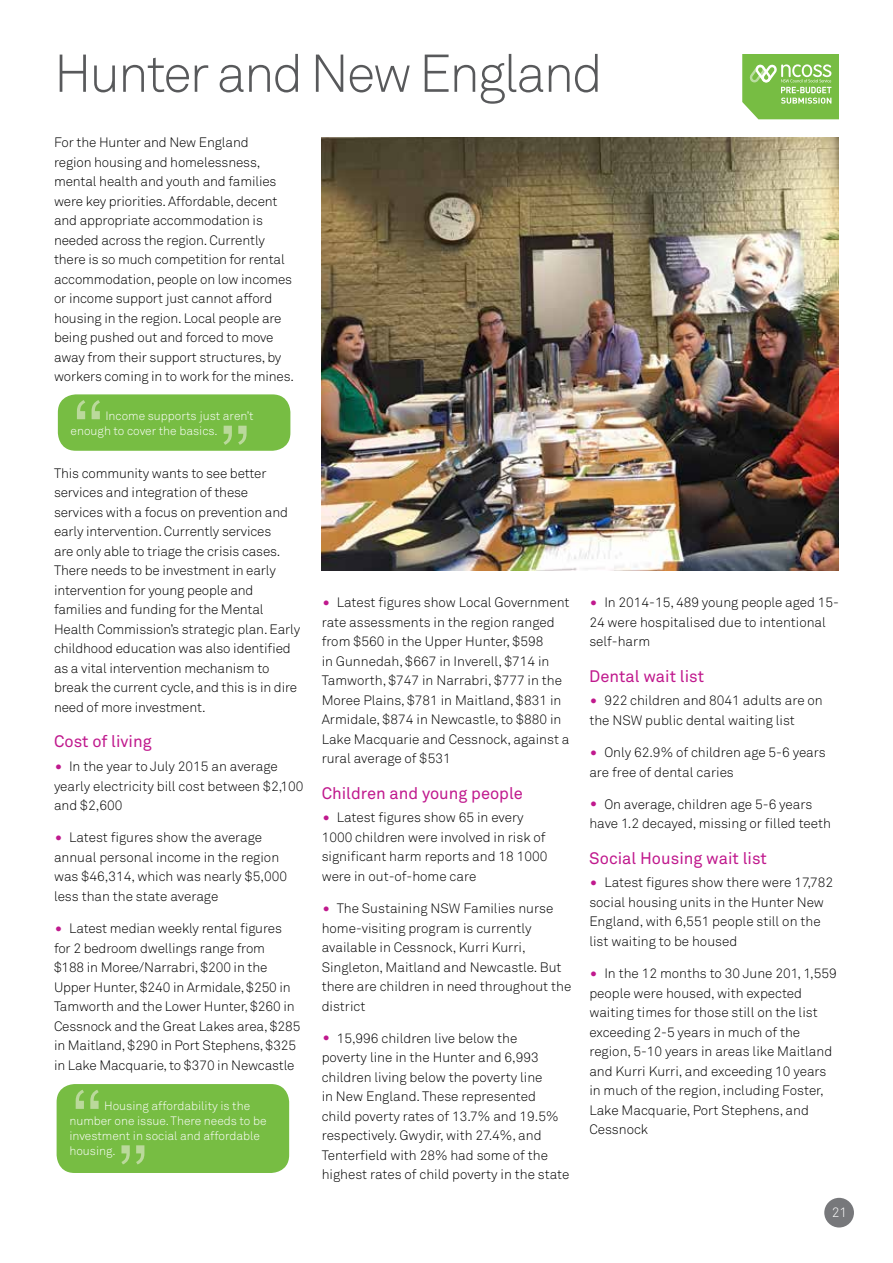
<style>
.page{position:relative;width:893px;height:1263px;background:#fff}
.page>*{position:absolute;margin:0;border:0;box-sizing:border-box;transform-origin:0 0}
.t1{font:300 90px "Akkurat";color:#bad99b}
.t2{font:300 52.5px "Akkurat";letter-spacing:-.04em;color:#58595b}
.t3{font:16.5px "Akkurat";color:#c0198d}
.t4{font:300 13.5px/19.5px "Akkurat";letter-spacing:-.005em;color:#000}
.t5{font:300 13.5px "Akkurat";color:#fff}
.t6{font:300 12px/15px "Akkurat";color:#fff}
.s1{font-size:21px;color:#c0198d}
</style>
<div class="page">
<div style="left:824px;top:1198px;width:30px;height:29px;background:#77787b;border-radius:50%"></div>
<svg style="left:742px;top:54px;width:97px;height:65px;background:#8bc65f"></svg>
<img style="left:322px;top:137px;width:517px;height:433px">
<div style="left:58px;top:394px;width:232px;height:57px;background:#77bd43;border-radius:18px"></div>
<div style="left:57px;top:1084px;width:232px;height:89px;background:#77bd43;border-radius:18px"></div>
<h2 class="t2" style="left:54px;top:42px;width:550px">Hunter and New England</h2>
<p class="t4" style="left:54px;top:133px;width:241px">For the Hunter and New England<br>region housing and homelessness, mental health and youth and families were key priorities. Affordable, decent and appropriate accommodation is needed across the region. Currently there is so much competition for rental accommodation, people on low incomes or income support just cannot afford housing in the region. Local people are being pushed out and forced to move away from their support structures, by workers coming in to work for the mines.</p>
<h1 class="t1" style="left:71px;top:381px;width:36px">“</h1>
<p class="t6" style="left:71px;top:409px;width:185px;text-indent:35px">Income supports just aren’t enough to cover the basics.</p>
<h1 class="t1" style="left:218px;top:405px;width:35px">”</h1>
<p class="t4" style="left:54px;top:464px;width:248px">This community wants to see better services and integration of these services with a focus on prevention and early intervention. Currently services<br>are only able to triage the crisis cases.<br>There needs to be investment in early intervention for young people and families and funding for the Mental Health Commission’s strategic plan. Early childhood education was also identified as a vital intervention mechanism to break the current cycle, and this is in dire need of more investment.</p>
<p class="t3" style="left:54px;top:732px;width:99px">Cost of living</p>
<p class="t4" style="left:54px;top:757px;width:251px"><span class="s1">•</span> In the year to July 2015 an average yearly electricity bill cost between $2,100 and $2,600</p>
<p class="t4" style="left:54px;top:828px;width:235px"><span class="s1">•</span> Latest figures show the average annual personal income in the region was $46,314, which was nearly $5,000 less than the state average</p>
<p class="t4" style="left:54px;top:919px;width:248px"><span class="s1">•</span> Latest median weekly rental figures for 2 bedroom dwellings range from<br>$188 in Moree/Narrabri, $200 in the Upper Hunter, $240 in Armidale, $250 in Tamworth and the Lower Hunter, $260 in Cessnock and the Great Lakes area, $285 in Maitland, $290 in Port Stephens, $325 in Lake Macquarie, to $370 in Newcastle</p>
<h1 class="t1" style="left:69px;top:1070px;width:36px">“</h1>
<p class="t6" style="left:69px;top:1099px;width:199px;text-indent:35px">Housing affordability is the number one issue. There needs to be investment in social and affordable housing.</p>
<h1 class="t1" style="left:116px;top:1124px;width:35px">”</h1>
<p class="t4" style="left:322px;top:593px;width:249px"><span class="s1">•</span> Latest figures show Local Government rate assessments in the region ranged from $560 in the Upper Hunter, $598<br>in Gunnedah, $667 in Inverell, $714 in Tamworth, $747 in Narrabri, $777 in the Moree Plains, $781 in Maitland, $831 in Armidale, $874 in Newcastle, to $880 in Lake Macquarie and Cessnock, against a rural average of $531</p>
<p class="t3" style="left:322px;top:783px;width:203px">Children and young people</p>
<p class="t4" style="left:322px;top:808px;width:227px"><span class="s1">•</span> Latest figures show 65 in every<br>1000 children were involved in risk of significant harm reports and 18 1000 were in out-of-home care</p>
<p class="t4" style="left:322px;top:899px;width:251px"><span class="s1">•</span> The Sustaining NSW Families nurse home-visiting program is currently available in Cessnock, Kurri Kurri, Singleton, Maitland and Newcastle. But there are children in need throughout the district</p>
<p class="t4" style="left:322px;top:1029px;width:249px"><span class="s1">•</span> 15,996 children live below the<br>poverty line in the Hunter and 6,993 children living below the poverty line<br>in New England. These represented<br>child poverty rates of 13.7% and 19.5% respectively. Gwydir, with 27.4%, and Tenterfield with 28% had some of the highest rates of child poverty in the state</p>
<p class="t4" style="left:589px;top:593px;width:251px"><span class="s1">•</span> In 2014-15, 489 young people aged 15-<br>24 were hospitalised due to intentional self-harm</p>
<p class="t3" style="left:589px;top:666px;width:116px">Dental wait list</p>
<p class="t4" style="left:589px;top:691px;width:235px"><span class="s1">•</span> 922 children and 8041 adults are on the NSW public dental waiting list</p>
<p class="t4" style="left:589px;top:743px;width:238px"><span class="s1">•</span> Only 62.9% of children age 5-6 years are free of dental caries</p>
<p class="t4" style="left:589px;top:795px;width:243px"><span class="s1">•</span> On average, children age 5-6 years have 1.2 decayed, missing or filled teeth</p>
<p class="t3" style="left:589px;top:848px;width:179px">Social Housing wait list</p>
<p class="t4" style="left:589px;top:873px;width:245px"><span class="s1">•</span> Latest figures show there were 17,782 social housing units in the Hunter New England, with 6,551 people still on the list waiting to be housed</p>
<p class="t4" style="left:589px;top:964px;width:249px"><span class="s1">•</span> In the 12 months to 30 June 201, 1,559 people were housed, with expected waiting times for those still on the list exceeding 2-5 years in much of the region, 5-10 years in areas like Maitland and Kurri Kurri, and exceeding 10 years in much of the region, including Foster, Lake Macquarie, Port Stephens, and Cessnock</p>
<p class="t5" style="left:832px;top:1204px;width:17px">21</p>
</div>
